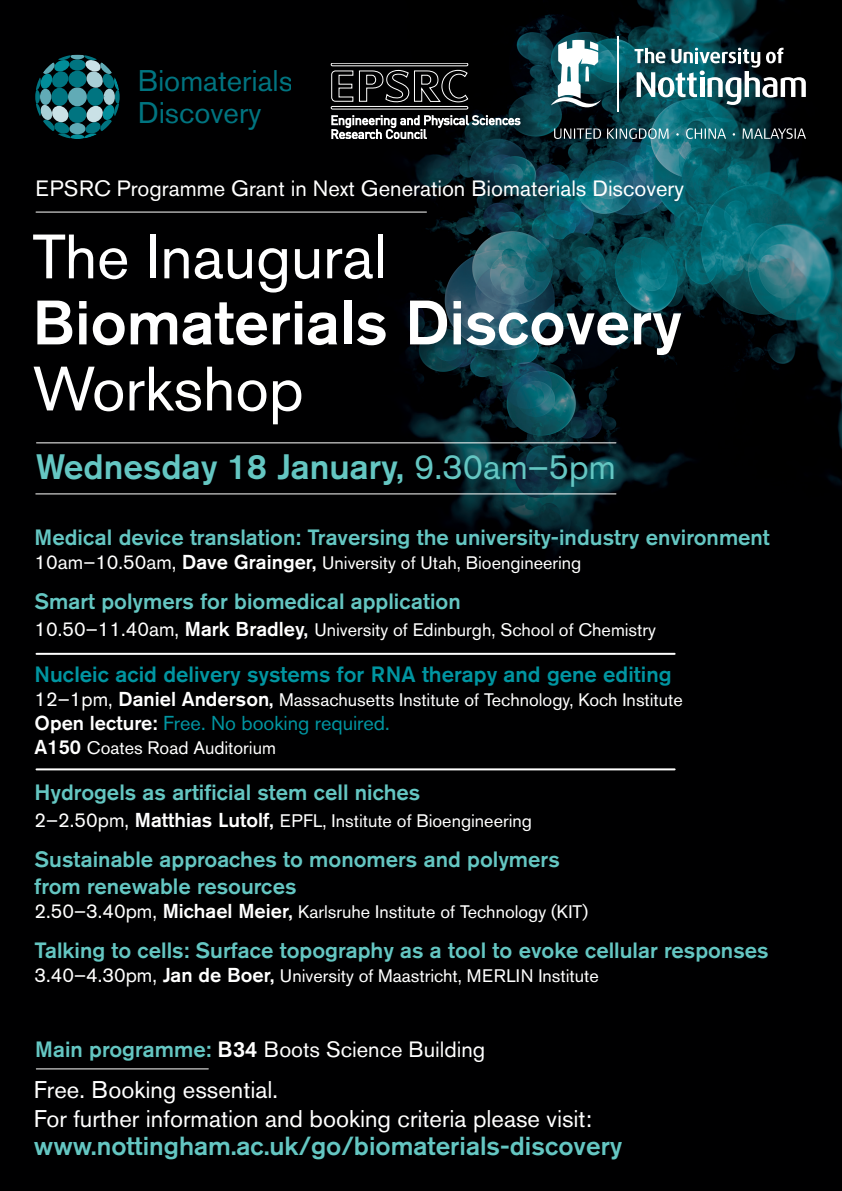
<style>
.page{position:relative;width:842px;height:1191px;background:#fff}
.page>*{position:absolute;margin:0;border:0;box-sizing:border-box;transform-origin:0 0}
.t1{font:500 62px "Akzidenz Grotesk BE";color:#fff}
.t2{font:62px "Akzidenz Grotesk BE";color:#fff}
.t3{font:500 35px "Akzidenz Grotesk BE";color:#64c6c2}
.t4{font:29.7px/32.1px "Akzidenz Grotesk BE";color:#007480}
.t5{font:500 26px "Akzidenz Grotesk BE";color:#64c6c2}
.t6{font:24px/28.8px "Akzidenz Grotesk BE";color:#fff}
.t7{font:500 22px/26.4px "Akzidenz Grotesk BE";color:#64c6c2}
.t8{font:22px "Akzidenz Grotesk BE";color:#fff}
.t9{font:500 22px "Akzidenz Grotesk BE";color:#0095a1}
.t10{font:20px "Akzidenz Grotesk BE";color:#0095a1}
.t11{font:18px "Akzidenz Grotesk BE";color:#fff}
.s1{font-weight:400}
.s2{font-size:20px}
.s3{font-weight:500;font-size:20px}
.s4{font-weight:500;color:#fff}
.s5{font-weight:500;color:#64c6c2}
.s6{font-weight:500}
</style>
<div class="page">
<img style="left:0;top:0;width:842px;height:1191px">
<svg style="left:331px;top:63px;width:189px;height:76px;background:#303334"></svg>
<svg style="left:634px;top:48px;width:172px;height:57px"></svg>
<svg style="left:551px;top:40px;width:50px;height:67px"></svg>
<hr style="left:617px;top:36px;width:1px;height:75px;background:#fff">
<svg style="left:554px;top:128px;width:252px;height:11px;background:#466b71"></svg>
<svg style="left:35px;top:55px;width:86px;height:85px;background:#235960"></svg>
<hr style="left:36px;top:211px;width:390px;height:1px;background:#fff">
<hr style="left:36px;top:442px;width:580px;height:1px;background:#fff">
<hr style="left:36px;top:768px;width:639px;height:2px;background:#fff">
<hr style="left:36px;top:653px;width:639px;height:2px;background:#fff">
<hr style="left:36px;top:493px;width:580px;height:1px;background:#fff">
<hr style="left:36px;top:1068px;width:172px;height:1px;background:#fff">
<h3 class="t4" style="left:138px;top:64px;width:157px">Biomaterials<br>Discovery</h3>
<p class="t8" style="left:36px;top:176px;width:650px">EPSRC Programme Grant in Next Generation Biomaterials Discovery</p>
<h1 class="t2" style="left:32px;top:220px;width:356px">The Inaugural</h1>
<h1 class="t1" style="left:32px;top:285px;width:651px">Biomaterials Discovery</h1>
<h1 class="t2" style="left:32px;top:352px;width:273px">Workshop</h1>
<h2 class="t3" style="left:36px;top:445px;width:581px">Wednesday 18 January, <span class="s1">9.30am–5pm</span></h2>
<p class="t7" style="left:35px;top:523px;width:737px">Medical device translation: Traversing the university-industry environment</p>
<p class="t11" style="left:35px;top:551px;width:548px"><span class="s2">10am–10.50am,</span> <span class="s3">Dave Grainger,</span> University of Utah, Bioengineering</p>
<p class="t7" style="left:35px;top:588px;width:428px">Smart polymers for biomedical application</p>
<p class="t11" style="left:35px;top:618px;width:623px"><span class="s2">10.50–11.40am,</span> <span class="s3">Mark Bradley,</span> University of Edinburgh, School of Chemistry</p>
<p class="t9" style="left:35px;top:660px;width:638px">Nucleic acid delivery systems for RNA therapy and gene editing</p>
<p class="t11" style="left:35px;top:689px;width:650px"><span class="s2">12–1pm,</span> <span class="s3">Daniel Anderson,</span> Massachusetts Institute of Technology, Koch Institute</p>
<p class="t10" style="left:35px;top:711px;width:357px"><span class="s4">Open lecture:</span> Free. No booking required.</p>
<p class="t11" style="left:35px;top:737px;width:243px"><span class="s3">A150</span> Coates Road Auditorium</p>
<p class="t7" style="left:35px;top:779px;width:387px">Hydrogels as artificial stem cell niches</p>
<p class="t11" style="left:35px;top:809px;width:499px"><span class="s2">2–2.50pm,</span> <span class="s3">Matthias Lutolf,</span> EPFL, Institute of Bioengineering</p>
<p class="t7" style="left:35px;top:846px;width:527px">Sustainable approaches to monomers and polymers from renewable resources</p>
<p class="t11" style="left:35px;top:900px;width:555px"><span class="s2">2.50–3.40pm,</span> <span class="s3">Michael Meier,</span> Karlsruhe Institute of Technology (KIT)</p>
<p class="t7" style="left:35px;top:936px;width:735px">Talking to cells: Surface topography as a tool to evoke cellular responses</p>
<p class="t11" style="left:35px;top:965px;width:566px"><span class="s2">3.40–4.30pm,</span> <span class="s3">Jan de Boer,</span> University of Maastricht, MERLIN Institute</p>
<p class="t8" style="left:35px;top:1036px;width:451px"><span class="s5">Main programme:</span> <span class="s6">B34</span> Boots Science Building</p>
<h3 class="t6" style="left:34px;top:1074px;width:560px">Free. Booking essential.<br>For further information and booking criteria please visit:</h3>
<h3 class="t5" style="left:34px;top:1130px;width:590px">www.nottingham.ac.uk/go/biomaterials-discovery</h3>
</div>
